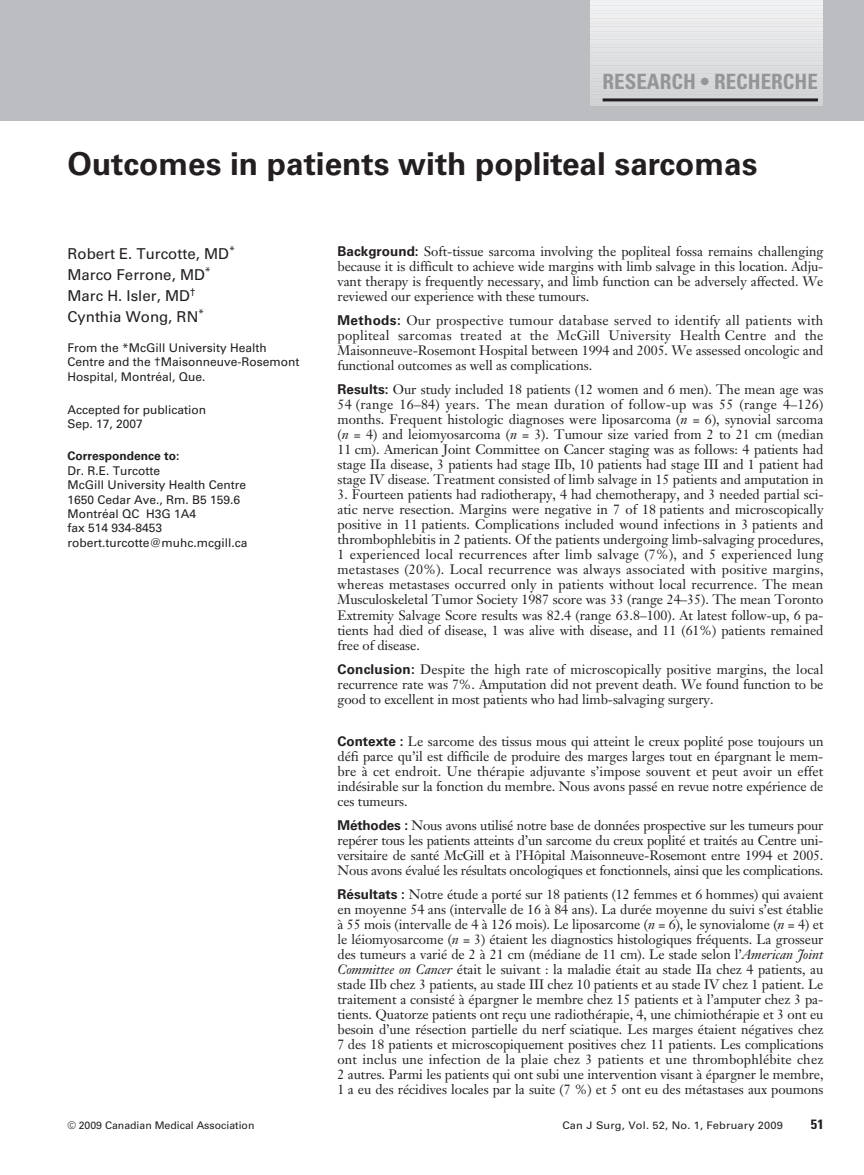
<style>
.page{position:relative;width:864px;height:1175px;background:#fff}
.page>*{position:absolute;margin:0;border:0;box-sizing:border-box;transform-origin:0 0}
.t1{font:700 31.5px "Univers";color:#231f20}
.t2{font:700 condensed 21px "Univers";color:#939598}
.t3{font:15px/21px "Univers";color:#231f20}
.t4{font:13.5px/15px "Janson Text";letter-spacing:-.005em;color:#231f20;text-align:justify}
.t5{font:700 condensed 13.5px "Univers";color:#231f20;scale:1.05 1}
.t6{font:12px/14.4px "Univers";color:#231f20}
.t7{font:700 12px "Univers";color:#231f20}
.t8{font:10.5px "Univers";color:#231f20;scale:1.05 1}
.t9{font:10.5px "Univers";color:#231f20}
.s1{font-family:"Univers";font-weight:700}
.s2{font-style:italic}
</style>
<div class="page">
<div style="left:0;top:0;width:864px;height:120px;background:#bcbdc0"></div>
<hr style="left:591px;top:104px;width:231px;height:2px;background:#d1d2d4">
<hr style="left:591px;top:102px;width:231px;height:3px;background:#d2d3d5">
<svg style="left:591px;top:100px;width:231px;height:2px"></svg>
<hr style="left:591px;top:96px;width:231px;height:4px;background:#d4d5d7">
<hr style="left:591px;top:94px;width:231px;height:3px;background:#d4d5d7">
<hr style="left:591px;top:91px;width:231px;height:4px;background:#d5d6d8">
<hr style="left:591px;top:89px;width:231px;height:3px;background:#d6d7d9">
<hr style="left:591px;top:86px;width:231px;height:4px;background:#d7d8da">
<hr style="left:591px;top:83px;width:231px;height:4px;background:#d8d9db">
<hr style="left:591px;top:81px;width:231px;height:3px;background:#d8d9db">
<hr style="left:591px;top:78px;width:231px;height:4px;background:#d9dadc">
<hr style="left:591px;top:76px;width:231px;height:3px;background:#dadbdd">
<hr style="left:591px;top:73px;width:231px;height:3px;background:#dbdcde">
<hr style="left:591px;top:70px;width:231px;height:4px;background:#dcdddf">
<hr style="left:591px;top:68px;width:231px;height:3px;background:#dcdddf">
<hr style="left:591px;top:65px;width:231px;height:4px;background:#dddee0">
<hr style="left:591px;top:63px;width:231px;height:3px;background:#dedfe1">
<hr style="left:591px;top:60px;width:231px;height:3px;background:#dfe0e2">
<hr style="left:591px;top:57px;width:231px;height:4px;background:#e0e1e3">
<hr style="left:591px;top:55px;width:231px;height:3px;background:#e1e2e4">
<hr style="left:591px;top:52px;width:231px;height:4px;background:#e1e2e4">
<hr style="left:591px;top:49px;width:231px;height:4px;background:#e2e3e5">
<hr style="left:591px;top:47px;width:231px;height:3px;background:#e3e4e6">
<hr style="left:591px;top:44px;width:231px;height:4px;background:#e4e5e7">
<hr style="left:591px;top:42px;width:231px;height:3px;background:#e5e6e8">
<hr style="left:591px;top:39px;width:231px;height:4px;background:#e6e7e9">
<hr style="left:591px;top:36px;width:231px;height:4px;background:#e7e8e9">
<hr style="left:591px;top:34px;width:231px;height:3px;background:#e8e9ea">
<hr style="left:591px;top:31px;width:231px;height:4px;background:#e9eaeb">
<hr style="left:591px;top:29px;width:231px;height:3px;background:#eaebec">
<hr style="left:591px;top:26px;width:231px;height:3px;background:#ebebed">
<hr style="left:591px;top:23px;width:231px;height:4px;background:#ececee">
<hr style="left:591px;top:21px;width:231px;height:3px;background:#ededee">
<hr style="left:591px;top:18px;width:231px;height:4px;background:#eeeeef">
<hr style="left:591px;top:15px;width:231px;height:4px;background:#efeff0">
<hr style="left:591px;top:13px;width:231px;height:3px;background:#f0f0f1">
<hr style="left:591px;top:10px;width:231px;height:4px;background:#f0f1f2">
<hr style="left:591px;top:8px;width:231px;height:3px;background:#f1f2f3">
<hr style="left:591px;top:5px;width:231px;height:4px;background:#f2f3f4">
<svg style="left:591px;top:3px;width:231px;height:3px"></svg>
<hr style="left:591px;top:0;width:231px;height:3px;background:#f4f5f5">
<hr style="left:603px;top:98px;width:215px;height:3px;background:#231f20">
<h2 class="t2" style="left:603px;top:74px;width:217px">RESEARCH • RECHERCHE</h2>
<h1 class="t1" style="left:68px;top:152px;width:692px">Outcomes in patients with popliteal sarcomas</h1>
<p class="t3" style="left:68px;top:245px;width:169px">Robert E. Turcotte, MD<sup>*<br></sup>Marco Ferrone, MD<sup>*<br></sup>Marc H. Isler, MD<sup>†<br></sup>Cynthia Wong, RN<sup>*</sup></p>
<p class="t6" style="left:68px;top:341px;width:233px">From the *McGill University Health<br>Centre and the †Maisonneuve-Rosemont<br>Hospital, Montréal, Que.</p>
<p class="t6" style="left:68px;top:403px;width:140px">Accepted for publication<br>Sep. 17, 2007</p>
<p class="t7" style="left:68px;top:451px;width:113px">Correspondence to:</p>
<p class="t6" style="left:68px;top:464px;width:182px">Dr. R.E. Turcotte<br>McGill University Health Centre<br>1650 Cedar Ave., Rm. B5 159.6<br>Montréal QC H3G 1A4<br>fax 514 934-8453 robert.turcotte@muhc.mcgill.ca</p>
<p class="t4" style="left:338px;top:245px;width:488px"><span class="s1">Background:</span> Soft-tissue sarcoma involving the popliteal fossa remains challenging because it is difficult to achieve wide margins with limb salvage in this location. Adju&shy;vant therapy is frequently necessary, and limb function can be adversely affected. We reviewed our experience with these tumours.</p>
<p class="t4" style="left:338px;top:314px;width:488px"><span class="s1">Methods:</span> Our prospective tumour database served to identify all patients with popliteal sarcomas treated at the McGill University Health Centre and the Maisonneuve-Rosemont Hospital between 1994 and 2005. We assessed oncologic and functional outcomes as well as complications.</p>
<p class="t4" style="left:337px;top:383px;width:488px"><span class="s1">Results:</span> Our study included 18 patients (12 women and 6 men). The mean age was 54 (range 16–84) years. The mean duration of follow-up was 55 (range 4–126) months. Frequent histologic diagnoses were liposarcoma (<span class="s2">n</span> = 6), synovial sarcoma (<span class="s2">n</span> = 4) and leiomyosarcoma (<span class="s2">n</span> = 3). Tumour size varied from 2 to 21 cm (median 11 cm). American Joint Committee on Cancer staging was as follows: 4 patients had stage IIa disease, 3 patients had stage IIb, 10 patients had stage III and 1 patient had stage IV disease. Treatment consisted of limb salvage in 15 patients and amputation in</p>
<p class="t4" style="left:337px;top:488px;width:488px">3. Fourteen patients had radiotherapy, 4 had chemotherapy, and 3 needed partial sci&shy;atic nerve resection. Margins were negative in 7 of 18 patients and microscopically positive in 11 patients. Complications included wound infections in 3 patients and thrombophlebitis in 2 patients. Of the patients undergoing limb-salvaging procedures, 1 experienced local recurrences after limb salvage (7%), and 5 experienced lung metastases (20%). Local recurrence was always associated with positive margins, whereas metastases occurred only in patients without local recurrence. The mean Musculoskeletal Tumor Society 1987 score was 33 (range 24–35). The mean Toronto Extremity Salvage Score results was 82.4 (range 63.8–100). At latest follow-up, 6 pa&shy;tients had died of disease, 1 was alive with disease, and 11 (61%) patients remained free of disease.</p>
<p class="t4" style="left:337px;top:662px;width:488px"><span class="s1">Conclusion:</span> Despite the high rate of microscopically positive margins, the local recurrence rate was 7%. Amputation did not prevent death. We found function to be good to excellent in most patients who had limb-salvaging surgery.</p>
<p class="t4" style="left:337px;top:734px;width:488px"><span class="s1">Contexte :</span> Le sarcome des tissus mous qui atteint le creux poplité pose toujours un défi parce qu’il est difficile de produire des marges larges tout en épargnant le mem&shy;bre à cet endroit. Une thérapie adjuvante s’impose souvent et peut avoir un effet indésirable sur la fonction du membre. Nous avons passé en revue notre expérience de ces tumeurs.</p>
<p class="t4" style="left:337px;top:818px;width:488px"><span class="s1">Méthodes :</span> Nous avons utilisé notre base de données prospective sur les tumeurs pour repérer tous les patients atteints d’un sarcome du creux poplité et traités au Centre uni&shy;versitaire de santé McGill et à l’Hôpital Maisonneuve-Rosemont entre 1994 et 2005.<br>Nous avons évalué les résultats oncologiques et fonctionnels, ainsi que les complications.</p>
<p class="t4" style="left:337px;top:887px;width:488px"><span class="s1">Résultats :</span> Notre étude a porté sur 18 patients (12 femmes et 6 hommes) qui avaient en moyenne 54 ans (intervalle de 16 à 84 ans). La durée moyenne du suivi s’est établie à 55 mois (intervalle de 4 à 126 mois). Le liposarcome (<span class="s2">n</span> = 6), le synovialome (<span class="s2">n</span> = 4) et le léiomyosarcome (<span class="s2">n</span> = 3) étaient les diagnostics histologiques fréquents. La grosseur des tumeurs a varié de 2 à 21 cm (médiane de 11 cm). Le stade selon l’<span class="s2">American Joint Committee on Cancer</span> était le suivant : la maladie était au stade IIa chez 4 patients, au stade IIb chez 3 patients, au stade III chez 10 patients et au stade IV chez 1 patient. Le traitement a consisté à épargner le membre chez 15 patients et à l’amputer chez 3 pa&shy;tients. Quatorze patients ont reçu une radiothérapie, 4, une chimiothérapie et 3 ont eu besoin d’une résection partielle du nerf sciatique. Les marges étaient négatives chez 7 des 18 patients et microscopiquement positives chez 11 patients. Les complications ont inclus une infection de la plaie chez 3 patients et une thrombophlébite chez 2 autres. Parmi les patients qui ont subi une intervention visant à épargner le membre, 1 a eu des récidives locales par la suite (7 %) et 5 ont eu des métastases aux poumons</p>
<p class="t9" style="left:68px;top:1121px;width:188px">© 2009 Canadian Medical Association</p>
<p class="t8" style="left:562px;top:1121px;width:212px">Can J Surg, Vol. 52, No. 1, February 2009</p>
<p class="t5" style="left:811px;top:1119px;width:14px">51</p>
</div>
